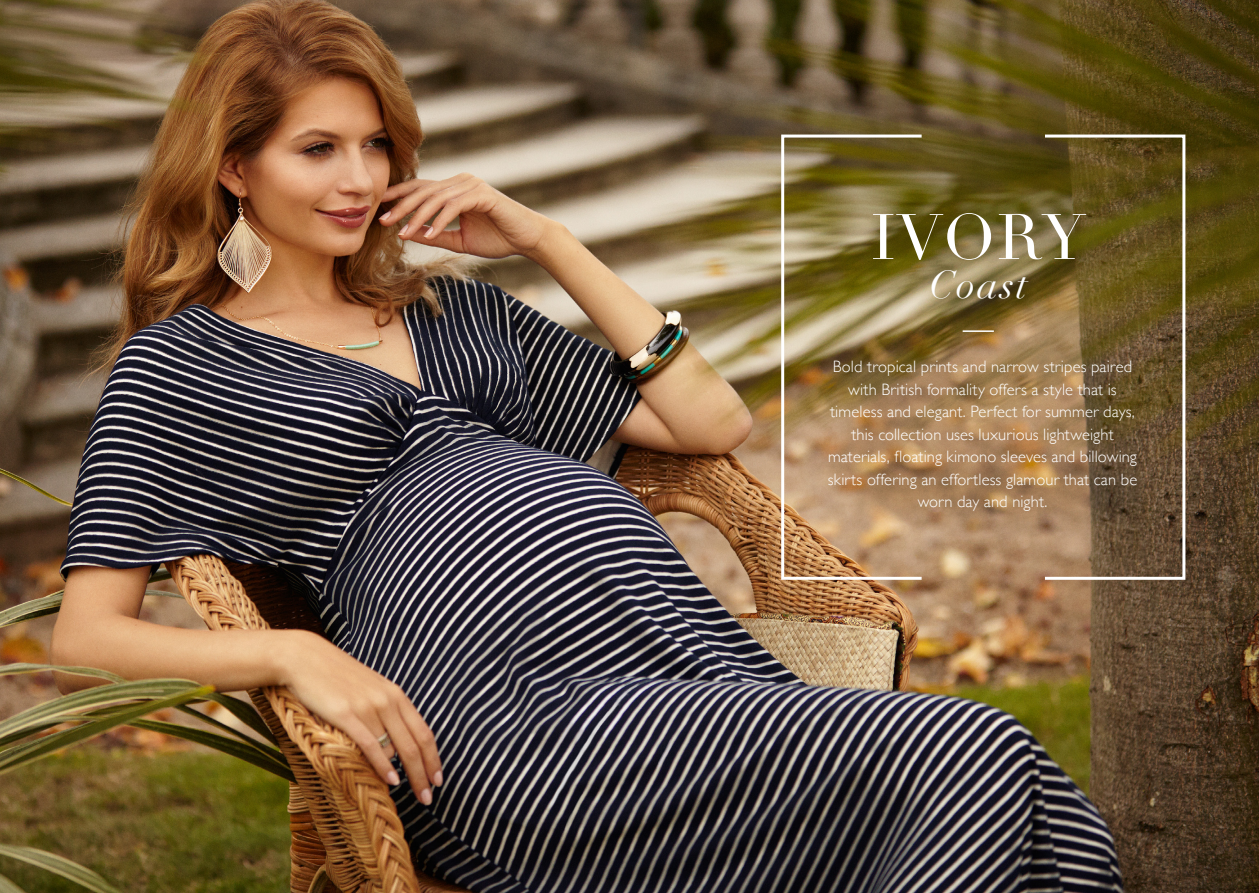
<style>
.page{position:relative;width:1259px;height:893px;background:#fff}
.page>*{position:absolute;margin:0;border:0;box-sizing:border-box;transform-origin:0 0}
.t1{font:63px "Didot";letter-spacing:.015em;color:#fff}
.t2{font:italic 39px "Didot";letter-spacing:.05em;color:#fff}
.t3{font:300 16.5px/22.5px "Gill Sans";letter-spacing:.005em;color:#fff;text-align:center}
</style>
<div class="page">
<img style="left:0;top:0;width:1259px;height:893px">
<img style="left:780px;top:134px;width:406px;height:446px">
<h1 class="t1" style="left:871px;top:199px;width:217px">IVORY</h1>
<h2 class="t2" style="left:929px;top:260px;width:100px">Coast</h2>
<p class="t3" style="left:827px;top:355px;width:311px">Bold tropical prints and narrow stripes paired with British formality offers a style that is timeless and elegant. Perfect for summer days, this collection uses luxurious lightweight materials, floating kimono sleeves and billowing skirts offering an effortless glamour that can be worn day and night.</p>
</div>
